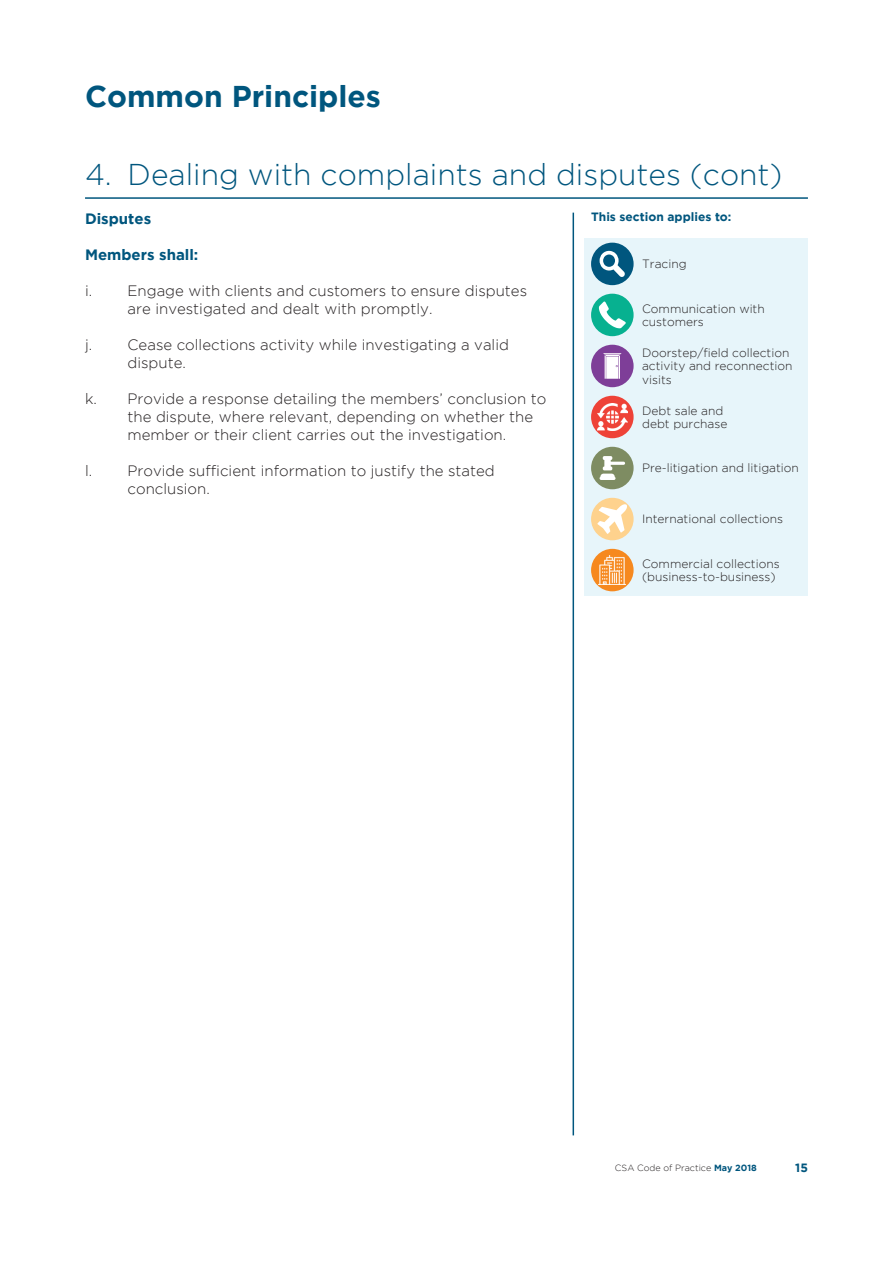
<style>
.page{position:relative;width:893px;height:1263px;background:#fff}
.page>*{position:absolute;margin:0;border:0;box-sizing:border-box;transform-origin:0 0}
.t1{font:300 30px "Gotham";color:#00567e}
.t2{font:700 30px "Gotham";color:#00567e}
.t3{font:300 15px/18px "Gotham";color:#231f20}
.t4{font:700 15px "Gotham";color:#00567e}
.t5{font:300 12px/13.5px "Gotham";color:#231f20}
.t6{font:700 12px "Gotham";color:#00567e}
.t7{font:300 9px "Gotham";color:#231f20}
.s1{font-weight:700;color:#00567e}
</style>
<div class="page">
<div style="left:585px;top:238px;width:223px;height:358px;background:#e7f5fa"></div>
<hr style="left:85px;top:197px;width:723px;height:2px;background:#00567e">
<div style="left:591px;top:549px;width:43px;height:42px;background:#f6891f;border-radius:50%"></div>
<img style="left:599px;top:555px;width:27px;height:30px">
<hr style="left:573px;top:213px;width:1px;height:922px;background:#00567e">
<div style="left:591px;top:243px;width:43px;height:42px;background:#00567e;border-radius:50%"></div>
<svg style="left:600px;top:251px;width:25px;height:26px"></svg>
<div style="left:591px;top:294px;width:43px;height:42px;background:#07b190;border-radius:50%"></div>
<svg style="left:599px;top:302px;width:27px;height:26px"></svg>
<div style="left:591px;top:345px;width:43px;height:42px;background:#7e3e98;border-radius:50%"></div>
<svg style="left:603px;top:353px;width:19px;height:26px"></svg>
<div style="left:591px;top:396px;width:43px;height:42px;background:#ee4237;border-radius:50%"></div>
<img style="left:597px;top:404px;width:30px;height:26px">
<div style="left:591px;top:447px;width:43px;height:42px;background:#7e8c62;border-radius:50%"></div>
<svg style="left:600px;top:456px;width:25px;height:24px"></svg>
<div style="left:591px;top:498px;width:43px;height:42px;background:#fed28d;border-radius:50%"></div>
<svg style="left:597px;top:504px;width:30px;height:30px"></svg>
<p class="t2" style="left:85px;top:79px;width:297px">Common Principles</p>
<p class="t1" style="left:85px;top:159px;width:699px">4. Dealing with complaints and disputes (cont)</p>
<p class="t6" style="left:591px;top:210px;width:142px">This section applies to:</p>
<p class="t5" style="left:642px;top:257px;width:46px">Tracing</p>
<p class="t4" style="left:85px;top:210px;width:68px">Disputes</p>
<p class="t4" style="left:85px;top:246px;width:115px">Members shall:</p>
<p class="t3" style="left:128px;top:281px;width:401px;text-indent:-43px">i. Engage with clients and customers to ensure disputes are investigated and dealt with promptly.</p>
<p class="t3" style="left:128px;top:335px;width:383px;text-indent:-43px">j. Cease collections activity while investigating a valid dispute.</p>
<p class="t3" style="left:128px;top:389px;width:420px;text-indent:-43px">k. Provide a response detailing the members’ conclusion to the dispute, where relevant, depending on whether the member or their client carries out the investigation.</p>
<p class="t3" style="left:128px;top:461px;width:369px;text-indent:-43px">l. Provide sufficient information to justify the stated conclusion.</p>
<p class="t5" style="left:642px;top:301px;width:124px">Communication with customers</p>
<p class="t5" style="left:642px;top:346px;width:152px">Doorstep/field collection activity and reconnection visits</p>
<p class="t5" style="left:642px;top:403px;width:83px">Debt sale and</p>
<p class="t5" style="left:642px;top:417px;width:87px">debt purchase</p>
<p class="t5" style="left:642px;top:461px;width:158px">Pre-litigation and litigation</p>
<p class="t5" style="left:642px;top:512px;width:142px">International collections</p>
<p class="t5" style="left:642px;top:557px;width:139px">Commercial collections</p>
<p class="t5" style="left:642px;top:570px;width:135px">(business-to-business)</p>
<p class="t7" style="left:615px;top:1162px;width:143px">CSA Code of Practice <span class="s1">May 2018</span></p>
<p class="t6" style="left:795px;top:1160px;width:14px">15</p>
</div>
